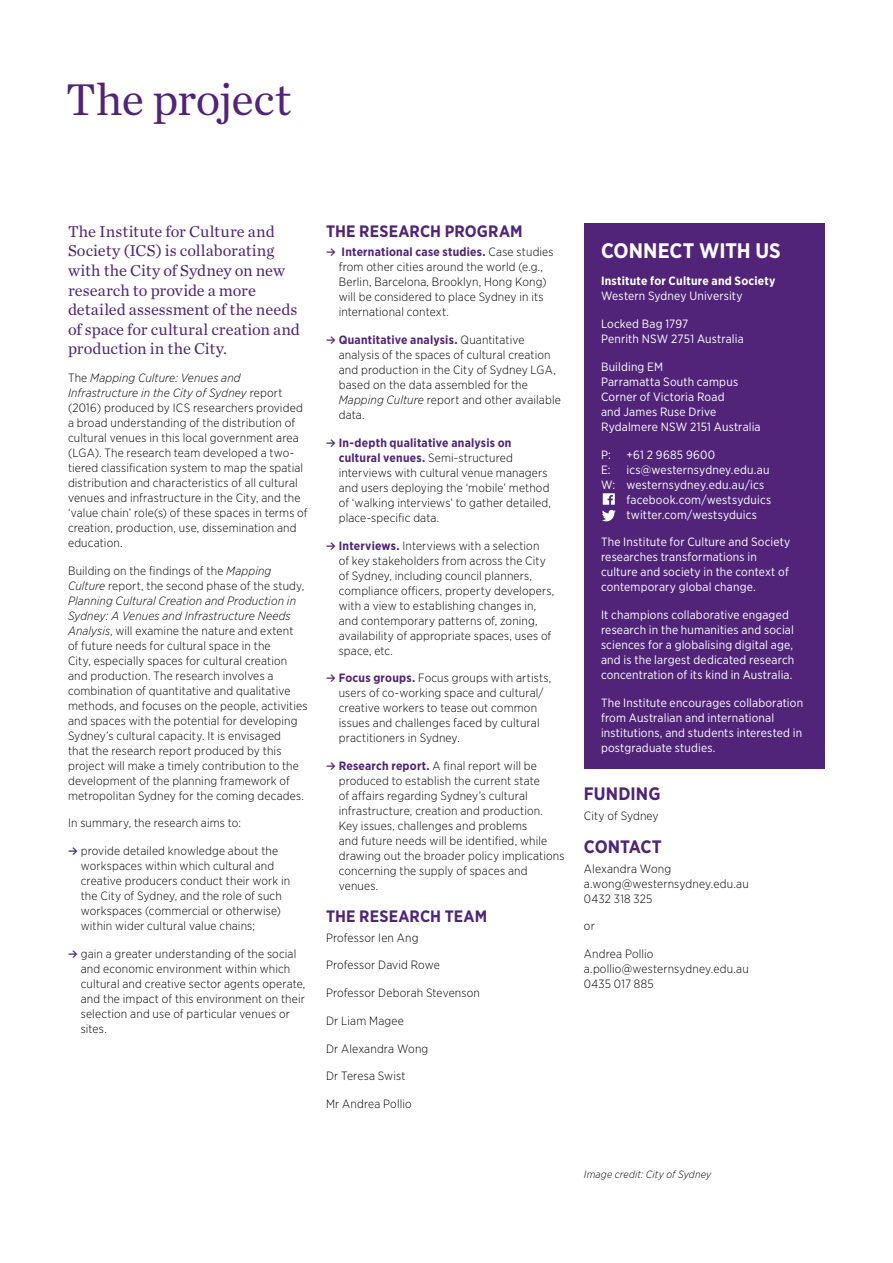
<style>
.page{position:relative;width:893px;height:1263px;background:#fff}
.page>*{position:absolute;margin:0;border:0;box-sizing:border-box;transform-origin:0 0}
.t1{font:46.5px "Chronicle Text G1";letter-spacing:-.015em;color:#51247a}
.t2{font:700 21px "Gotham Narrow";color:#fff}
.t3{font:700 18px "Gotham Narrow";letter-spacing:.005em;color:#51247a}
.t4{font:700 18px "Gotham Narrow";letter-spacing:-.015em;color:#51247a}
.t5{font:16.5px/19.5px "Chronicle Text G1";color:#51247a}
.t6{font:700 16.5px "Gotham Narrow";letter-spacing:.005em;color:#51247a}
.t7{font:300 12px/15px "Gotham Narrow";letter-spacing:.015em;color:#000}
.t8{font:12px/15px "Gotham Narrow";letter-spacing:.015em;color:#fff}
.t9{font:700 12px "Gotham Narrow";letter-spacing:.02em;color:#fff}
.t10{font:italic 300 10.5px "Gotham Narrow";letter-spacing:.01em;color:#000}
.s1{font-style:italic}
.s2{font-family:"Akkurat";font-weight:700;color:#51247a}
.s3{font-weight:700;color:#51247a}
</style>
<div class="page">
<div style="left:584px;top:224px;width:241px;height:545px;background:#51247a"></div>
<svg style="left:602px;top:493px;width:14px;height:28px"></svg>
<h1 class="t1" style="left:66px;top:64px;width:227px">The project</h1>
<h3 class="t5" style="left:68px;top:221px;width:233px">The Institute for Culture and<br>Society (ICS) is collaborating with the City of Sydney on new research to provide a more detailed assessment of the needs of space for cultural creation and production in the City.</h3>
<p class="t7" style="left:68px;top:370px;width:241px">The <span class="s1">Mapping Culture: Venues and Infrastructure in the City of Sydney</span> report (2016) produced by ICS researchers provided a broad understanding of the distribution of cultural venues in this local government area (LGA). The research team developed a two&shy;tiered classification system to map the spatial distribution and characteristics of all cultural venues and infrastructure in the City, and the ‘value chain’ role(s) of these spaces in terms of creation, production, use, dissemination and education.</p>
<p class="t7" style="left:68px;top:562px;width:241px">Building on the findings of the <span class="s1">Mapping Culture</span> report, the second phase of the study, <span class="s1">Planning Cultural Creation and Production in Sydney: A Venues and Infrastructure Needs Analysis</span>, will examine the nature and extent<br>of future needs for cultural space in the<br>City, especially spaces for cultural creation and production. The research involves a combination of quantitative and qualitative methods, and focuses on the people, activities and spaces with the potential for developing Sydney’s cultural capacity. It is envisaged<br>that the research report produced by this project will make a timely contribution to the development of the planning framework of metropolitan Sydney for the coming decades.</p>
<p class="t7" style="left:68px;top:815px;width:174px">In summary, the research aims to:</p>
<p class="t7" style="left:81px;top:843px;width:211px;text-indent:-13px"><span class="s2">≥</span> provide detailed knowledge about the workspaces within which cultural and creative producers conduct their work in the City of Sydney, and the role of such workspaces (commercial or otherwise) within wider cultural value chains;</p>
<p class="t7" style="left:81px;top:946px;width:226px;text-indent:-13px"><span class="s2">≥</span> gain a greater understanding of the social and economic environment within which cultural and creative sector agents operate, and the impact of this environment on their selection and use of particular venues or sites.</p>
<h3 class="t6" style="left:326px;top:221px;width:198px">THE RESEARCH PROGRAM</h3>
<p class="t7" style="left:339px;top:244px;width:216px;text-indent:-13px"><span class="s2">≥</span> <span class="s3">International case studies.</span> Case studies from other cities around the world (e.g., Berlin, Barcelona, Brooklyn, Hong Kong) will be considered to place Sydney in its international context.</p>
<p class="t7" style="left:339px;top:332px;width:224px;text-indent:-13px"><span class="s2">≥</span> <span class="s3">Quantitative analysis.</span> Quantitative analysis of the spaces of cultural creation and production in the City of Sydney LGA, based on the data assembled for the <span class="s1">Mapping Culture</span> report and other available data.</p>
<p class="t7" style="left:339px;top:435px;width:214px;text-indent:-13px"><span class="s2">≥</span> <span class="s3">In-depth qualitative analysis on cultural venues.</span> Semi-structured interviews with cultural venue managers and users deploying the ‘mobile’ method of ‘walking interviews’ to gather detailed, place-specific data.</p>
<p class="t7" style="left:339px;top:537px;width:217px;text-indent:-13px"><span class="s2">≥</span> <span class="s3">Interviews.</span> Interviews with a selection<br>of key stakeholders from across the City of Sydney, including council planners, compliance officers, property developers, with a view to establishing changes in, and contemporary patterns of, zoning, availability of appropriate spaces, uses of space, etc.</p>
<p class="t7" style="left:339px;top:670px;width:214px;text-indent:-13px"><span class="s2">≥</span> <span class="s3">Focus groups.</span> Focus groups with artists, users of co-working space and cultural/ creative workers to tease out common issues and challenges faced by cultural practitioners in Sydney.</p>
<p class="t7" style="left:339px;top:758px;width:227px;text-indent:-13px"><span class="s2">≥</span> <span class="s3">Research report.</span> A final report will be produced to establish the current state<br>of affairs regarding Sydney’s cultural infrastructure, creation and production.<br>Key issues, challenges and problems<br>and future needs will be identified, while drawing out the broader policy implications concerning the supply of spaces and venues.</p>
<h3 class="t6" style="left:326px;top:906px;width:163px">THE RESEARCH TEAM</h3>
<p class="t7" style="left:326px;top:929px;width:94px">Professor Ien Ang</p>
<p class="t7" style="left:326px;top:957px;width:115px">Professor David Rowe</p>
<p class="t7" style="left:326px;top:985px;width:155px">Professor Deborah Stevenson</p>
<p class="t7" style="left:326px;top:1013px;width:79px">Dr Liam Magee</p>
<p class="t7" style="left:326px;top:1041px;width:104px">Dr Alexandra Wong</p>
<p class="t7" style="left:326px;top:1068px;width:81px">Dr Teresa Swist</p>
<p class="t7" style="left:326px;top:1096px;width:87px">Mr Andrea Pollio</p>
<h2 class="t2" style="left:601px;top:237px;width:181px">CONNECT WITH US</h2>
<p class="t9" style="left:601px;top:273px;width:176px">Institute for Culture and Society</p>
<p class="t8" style="left:601px;top:288px;width:143px">Western Sydney University</p>
<p class="t8" style="left:601px;top:316px;width:144px">Locked Bag 1797<br>Penrith NSW 2751 Australia</p>
<p class="t8" style="left:601px;top:359px;width:161px">Building EM<br>Parramatta South campus<br>Corner of Victoria Road<br>and James Ruse Drive<br>Rydalmere NSW 2151 Australia</p>
<p class="t8" style="left:601px;top:447px;width:11px">P:</p>
<p class="t8" style="left:626px;top:447px;width:90px">+61 2 9685 9600</p>
<p class="t8" style="left:601px;top:462px;width:11px">E:</p>
<p class="t8" style="left:626px;top:462px;width:145px">ics@westernsydney.edu.au</p>
<p class="t8" style="left:601px;top:477px;width:165px">W: westernsydney.edu.au/ics</p>
<p class="t8" style="left:626px;top:492px;width:146px">facebook.com/westsyduics</p>
<p class="t8" style="left:626px;top:507px;width:132px">twitter.com/westsyduics</p>
<p class="t8" style="left:601px;top:534px;width:191px">The Institute for Culture and Society researches transformations in culture and society in the context of contemporary global change.</p>
<p class="t8" style="left:601px;top:607px;width:195px">It champions collaborative engaged research in the humanities and social sciences for a globalising digital age, and is the largest dedicated research concentration of its kind in Australia.</p>
<p class="t8" style="left:601px;top:695px;width:204px">The Institute encourages collaboration from Australian and international institutions, and students interested in postgraduate studies.</p>
<h3 class="t3" style="left:584px;top:782px;width:78px">FUNDING</h3>
<p class="t7" style="left:584px;top:808px;width:76px">City of Sydney</p>
<h3 class="t4" style="left:584px;top:835px;width:79px">CONTACT</h3>
<p class="t7" style="left:584px;top:861px;width:166px">Alexandra Wong a.wong@westernsydney.edu.au<br>0432 318 325</p>
<p class="t7" style="left:584px;top:918px;width:12px">or</p>
<p class="t7" style="left:584px;top:946px;width:166px">Andrea Pollio a.pollio@westernsydney.edu.au<br>0435 017 885</p>
<p class="t10" style="left:584px;top:1168px;width:129px">Image credit: City of Sydney</p>
</div>
